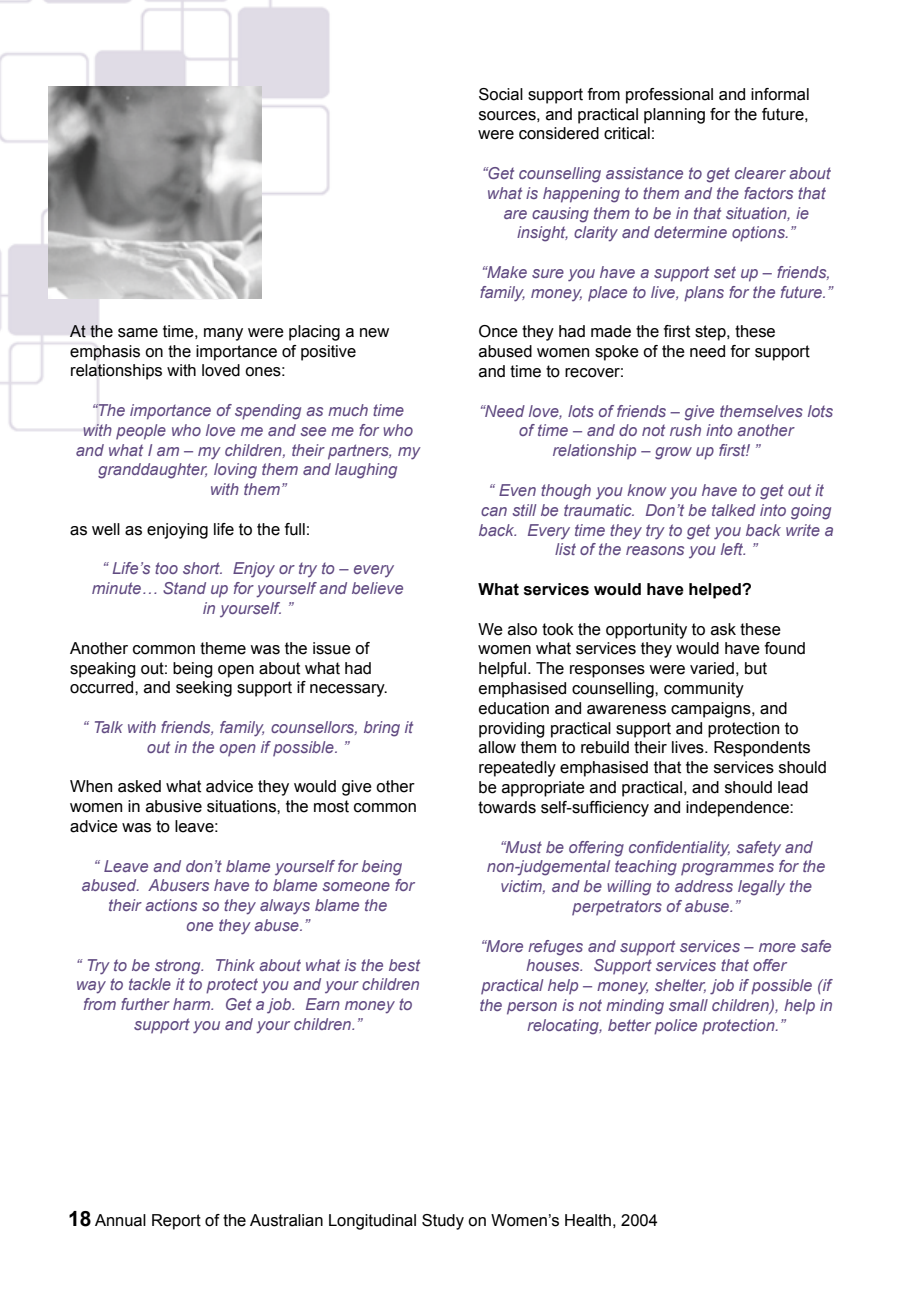
<style>
.page{position:relative;width:906px;height:1289px;background:#fff}
.page>*{position:absolute;margin:0;border:0;box-sizing:border-box;transform-origin:0 0}
.t1{font:italic 16.5px/19.8px "Arial";color:#604a81;text-align:center}
.t2{font:16.5px/19.8px "Arial";color:#000}
.t3{font:700 16.5px "Arial";color:#000}
.s1{font-weight:700;font-size:21px}
</style>
<div class="page">
<img style="left:0;top:0;width:330px;height:432px">
<img style="left:49px;top:86px;width:212px;height:213px">
<p class="t2" style="left:70px;top:321px;width:321px">At the same time, many were placing a new emphasis on the importance of positive relationships with loved ones:</p>
<p class="t1" style="left:76px;top:400px;width:345px">“The importance of spending as much time with people who love me and see me for who and what I am – my children, their partners, my granddaughter, loving them and laughing<br>with them”</p>
<p class="t2" style="left:70px;top:519px;width:242px">as well as enjoying life to the full:</p>
<p class="t1" style="left:92px;top:559px;width:313px">“ Life’s too short. Enjoy or try to – every minute… Stand up for yourself and believe in yourself. ”</p>
<p class="t2" style="left:70px;top:638px;width:319px">Another common theme was the issue of speaking out: being open about what had occurred, and seeking support if necessary.</p>
<p class="t1" style="left:83px;top:717px;width:332px">“ Talk with friends, family, counsellors, bring it out in the open if possible. ”</p>
<p class="t2" style="left:70px;top:776px;width:348px">When asked what advice they would give other women in abusive situations, the most common advice was to leave:</p>
<p class="t1" style="left:82px;top:856px;width:334px">“ Leave and don’t blame yourself for being abused. Abusers have to blame someone for their actions so they always blame the<br>one they abuse.”</p>
<p class="t1" style="left:76px;top:955px;width:345px">“ Try to be strong. Think about what is the best way to tackle it to protect you and your children from further harm. Get a job. Earn money to support you and your children.”</p>
<p class="t2" style="left:478px;top:84px;width:333px;text-align:justify">Social support from professional and informal sources, and practical planning for the future, were considered critical:</p>
<p class="t1" style="left:482px;top:163px;width:350px">“Get counselling assistance to get clearer about what is happening to them and the factors that are causing them to be in that situation, ie insight, clarity and determine options.”</p>
<p class="t1" style="left:480px;top:262px;width:354px;text-align:left">“Make sure you have a support set up – friends, family, money, place to live, plans for the future.”</p>
<p class="t2" style="left:478px;top:322px;width:333px">Once they had made the first step, these abused women spoke of the need for support and time to recover:</p>
<p class="t1" style="left:479px;top:401px;width:355px">“Need love, lots of friends – give themselves lots of time – and do not rush into another relationship – grow up first! ”</p>
<p class="t1" style="left:478px;top:480px;width:356px">“ Even though you know you have to get out it can still be traumatic. Don’t be talked into going back. Every time they try to get you back write a list of the reasons you left. ”</p>
<p class="t3" style="left:478px;top:578px;width:275px">What services would have helped?</p>
<p class="t2" style="left:478px;top:619px;width:350px">We also took the opportunity to ask these women what services they would have found helpful. The responses were varied, but emphasised counselling, community<br>education and awareness campaigns, and providing practical support and protection to allow them to rebuild their lives. Respondents repeatedly emphasised that the services should be appropriate and practical, and should lead towards self-sufficiency and independence:</p>
<p class="t1" style="left:487px;top:837px;width:340px">“Must be offering confidentiality, safety and non-judgemental teaching programmes for the victim, and be willing to address legally the perpetrators of abuse.”</p>
<p class="t1" style="left:479px;top:936px;width:355px">“More refuges and support services – more safe houses. Support services that offer<br>practical help – money, shelter, job if possible (if the person is not minding small children), help in relocating, better police protection.”</p>
<p class="t2" style="left:68px;top:1209px;width:591px"><span class="s1">18</span> Annual Report of the Australian Longitudinal Study on Women’s Health, 2004</p>
</div>
